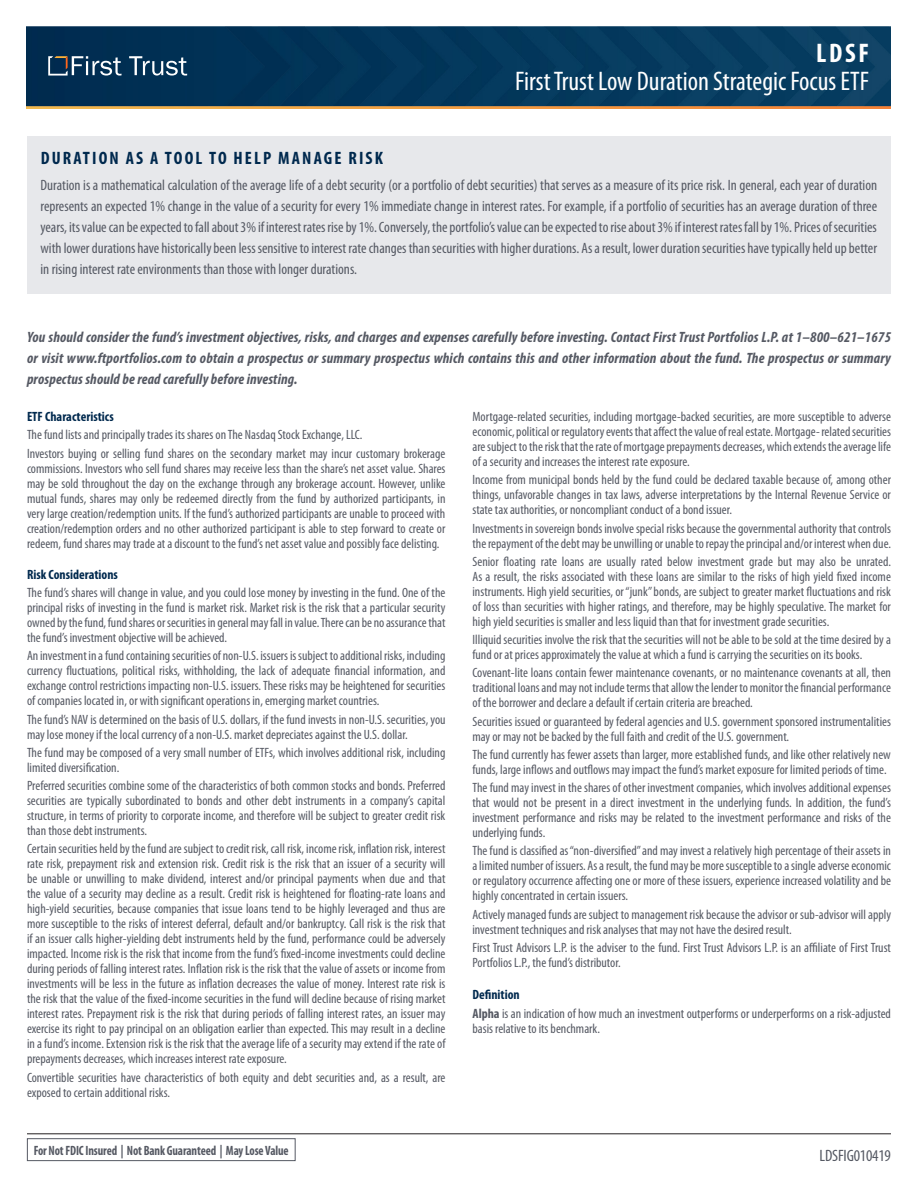
<style>
.page{position:relative;width:918px;height:1188px;background:#fff}
.page>*{position:absolute;margin:0;border:0;box-sizing:border-box;transform-origin:0 0}
.t1{font:condensed 27px "Myriad Pro";color:#fff}
.t2{font:700 condensed 27px "Myriad Pro";color:#fff}
.t3{font:700 condensed 18px "Myriad Pro";letter-spacing:.12em;color:#00294e}
.t4{font:condensed 16.5px "Myriad Pro";letter-spacing:-.01em;color:#555963}
.t5{font:condensed 15px/21px "Myriad Pro";color:#555963;text-align:justify}
.t6{font:italic 700 condensed 15px/21px "Myriad Pro";letter-spacing:.01em;color:#555963;text-align:justify}
.t7{font:condensed 13.5px/15px "Myriad Pro";color:#555963;text-align:justify}
.t8{font:700 condensed 13.5px "Myriad Pro";letter-spacing:-.01em;color:#555963;scale:.91 1}
.t9{font:700 condensed 13.5px "Myriad Pro";color:#00294e}
.s1{font-weight:700}
</style>
<div class="page">
<img style="left:27px;top:27px;width:864px;height:81px">
<svg style="left:129px;top:56px;width:58px;height:20px"></svg>
<svg style="left:48px;top:56px;width:74px;height:20px"></svg>
<hr style="left:27px;top:1133px;width:864px;height:1px;background:#231f20">
<div style="left:27px;top:1138px;width:269px;height:23px;border:1px solid #555963"></div>
<div style="left:27px;top:137px;width:864px;height:157px;background:#e7e8eb"></div>
<p class="t2" style="left:816px;top:36px;width:54px">LDSF</p>
<p class="t1" style="left:515px;top:65px;width:355px">First Trust Low Duration Strategic Focus ETF</p>
<p class="t3" style="left:41px;top:146px;width:344px">DURATION AS A TOOL TO HELP MANAGE RISK</p>
<p class="t5" style="left:40px;top:174px;width:838px">Duration is a mathematical calculation of the average life of a debt security (or a portfolio of debt securities) that serves as a measure of its price risk. In general, each year of duration represents an expected 1% change in the value of a security for every 1% immediate change in interest rates. For example, if a portfolio of securities has an average duration of three years, its value can be expected to fall about 3% if interest rates rise by 1%. Conversely, the portfolio’s value can be expected to rise about 3% if interest rates fall by 1%. Prices of securities with lower durations have historically been less sensitive to interest rate changes than securities with higher durations. As a result, lower duration securities have typically held up better in rising interest rate environments than those with longer durations.</p>
<p class="t6" style="left:27px;top:326px;width:866px">You should consider the fund’s investment objectives, risks, and charges and expenses carefully before investing. Contact First Trust Portfolios L.P. at 1–800–621–1675 or visit www.ftportfolios.com to obtain a prospectus or summary prospectus which contains this and other information about the fund. The prospectus or summary prospectus should be read carefully before investing.</p>
<p class="t9" style="left:27px;top:408px;width:88px">ETF Characteristics</p>
<p class="t7" style="left:27px;top:427px;width:337px">The fund lists and principally trades its shares on The Nasdaq Stock Exchange, LLC.</p>
<p class="t7" style="left:27px;top:446px;width:420px">Investors buying or selling fund shares on the secondary market may incur customary brokerage commissions. Investors who sell fund shares may receive less than the share’s net asset value. Shares may be sold throughout the day on the exchange through any brokerage account. However, unlike mutual funds, shares may only be redeemed directly from the fund by authorized participants, in very large creation/redemption units. If the fund’s authorized participants are unable to proceed with creation/redemption orders and no other authorized participant is able to step forward to create or redeem, fund shares may trade at a discount to the fund’s net asset value and possibly face delisting.</p>
<p class="t9" style="left:27px;top:566px;width:92px">Risk Considerations</p>
<p class="t7" style="left:27px;top:585px;width:420px">The fund’s shares will change in value, and you could lose money by investing in the fund. One of the principal risks of investing in the fund is market risk. Market risk is the risk that a particular security owned by the fund, fund shares or securities in general may fall in value. There can be no assurance that the fund’s investment objective will be achieved.</p>
<p class="t7" style="left:27px;top:648px;width:420px">An investment in a fund containing securities of non-U.S. issuers is subject to additional risks, including currency fluctuations, political risks, withholding, the lack of adequate financial information, and exchange control restrictions impacting non-U.S. issuers. These risks may be heightened for securities of companies located in, or with significant operations in, emerging market countries.</p>
<p class="t7" style="left:27px;top:711px;width:420px">The fund’s NAV is determined on the basis of U.S. dollars, if the fund invests in non-U.S. securities, you may lose money if the local currency of a non-U.S. market depreciates against the U.S. dollar.</p>
<p class="t7" style="left:27px;top:745px;width:420px">The fund may be composed of a very small number of ETFs, which involves additional risk, including limited diversification.</p>
<p class="t7" style="left:27px;top:778px;width:420px">Preferred securities combine some of the characteristics of both common stocks and bonds. Preferred securities are typically subordinated to bonds and other debt instruments in a company’s capital structure, in terms of priority to corporate income, and therefore will be subject to greater credit risk than those debt instruments.</p>
<p class="t7" style="left:27px;top:841px;width:420px">Certain securities held by the fund are subject to credit risk, call risk, income risk, inflation risk, interest rate risk, prepayment risk and extension risk. Credit risk is the risk that an issuer of a security will be unable or unwilling to make dividend, interest and/or principal payments when due and that the value of a security may decline as a result. Credit risk is heightened for floating-rate loans and high-yield securities, because companies that issue loans tend to be highly leveraged and thus are more susceptible to the risks of interest deferral, default and/or bankruptcy. Call risk is the risk that if an issuer calls higher-yielding debt instruments held by the fund, performance could be adversely impacted. Income risk is the risk that income from the fund’s fixed-income investments could decline during periods of falling interest rates. Inflation risk is the risk that the value of assets or income from investments will be less in the future as inflation decreases the value of money. Interest rate risk is the risk that the value of the fixed-income securities in the fund will decline because of rising market interest rates. Prepayment risk is the risk that during periods of falling interest rates, an issuer may exercise its right to pay principal on an obligation earlier than expected. This may result in a decline in a fund’s income. Extension risk is the risk that the average life of a security may extend if the rate of prepayments decreases, which increases interest rate exposure.</p>
<p class="t7" style="left:27px;top:1069px;width:420px">Convertible securities have characteristics of both equity and debt securities and, as a result, are exposed to certain additional risks.</p>
<p class="t8" style="left:34px;top:1142px;width:282px">For Not FDIC Insured | Not Bank Guaranteed | May Lose Value</p>
<p class="t7" style="left:473px;top:409px;width:420px">Mortgage-related securities, including mortgage-backed securities, are more susceptible to adverse economic, political or regulatory events that affect the value of real estate. Mortgage- related securities are subject to the risk that the rate of mortgage prepayments decreases, which extends the average life of a security and increases the interest rate exposure.</p>
<p class="t7" style="left:473px;top:472px;width:420px">Income from municipal bonds held by the fund could be declared taxable because of, among other things, unfavorable changes in tax laws, adverse interpretations by the Internal Revenue Service or state tax authorities, or noncompliant conduct of a bond issuer.</p>
<p class="t7" style="left:473px;top:521px;width:420px">Investments in sovereign bonds involve special risks because the governmental authority that controls the repayment of the debt may be unwilling or unable to repay the principal and/or interest when due.</p>
<p class="t7" style="left:473px;top:554px;width:420px">Senior floating rate loans are usually rated below investment grade but may also be unrated.<br>As a result, the risks associated with these loans are similar to the risks of high yield fixed income instruments. High yield securities, or “junk” bonds, are subject to greater market fluctuations and risk of loss than securities with higher ratings, and therefore, may be highly speculative. The market for high yield securities is smaller and less liquid than that for investment grade securities.</p>
<p class="t7" style="left:473px;top:632px;width:420px">Illiquid securities involve the risk that the securities will not be able to be sold at the time desired by a fund or at prices approximately the value at which a fund is carrying the securities on its books.</p>
<p class="t7" style="left:473px;top:665px;width:420px">Covenant-lite loans contain fewer maintenance covenants, or no maintenance covenants at all, then traditional loans and may not include terms that allow the lender to monitor the financial performance of the borrower and declare a default if certain criteria are breached.</p>
<p class="t7" style="left:473px;top:713px;width:420px">Securities issued or guaranteed by federal agencies and U.S. government sponsored instrumentalities may or may not be backed by the full faith and credit of the U.S. government.</p>
<p class="t7" style="left:473px;top:747px;width:420px">The fund currently has fewer assets than larger, more established funds, and like other relatively new funds, large inflows and outflows may impact the fund’s market exposure for limited periods of time.</p>
<p class="t7" style="left:473px;top:780px;width:420px">The fund may invest in the shares of other investment companies, which involves additional expenses that would not be present in a direct investment in the underlying funds. In addition, the fund’s investment performance and risks may be related to the investment performance and risks of the underlying funds.</p>
<p class="t7" style="left:473px;top:843px;width:420px">The fund is classified as “non-diversified” and may invest a relatively high percentage of their assets in a limited number of issuers. As a result, the fund may be more susceptible to a single adverse economic or regulatory occurrence affecting one or more of these issuers, experience increased volatility and be highly concentrated in certain issuers.</p>
<p class="t7" style="left:473px;top:906px;width:420px">Actively managed funds are subject to management risk because the advisor or sub-advisor will apply investment techniques and risk analyses that may not have the desired result.</p>
<p class="t7" style="left:473px;top:940px;width:420px">First Trust Advisors L.P. is the adviser to the fund. First Trust Advisors L.P. is an affiliate of First Trust<br>Portfolios L.P., the fund’s distributor.</p>
<p class="t9" style="left:473px;top:986px;width:49px">Definition</p>
<p class="t7" style="left:473px;top:1005px;width:420px;line-height:15.8px"><span class="s1">Alpha</span> is an indication of how much an investment outperforms or underperforms on a risk-adjusted basis relative to its benchmark.</p>
<p class="t4" style="left:820px;top:1146px;width:73px">LDSFIG010419</p>
</div>
